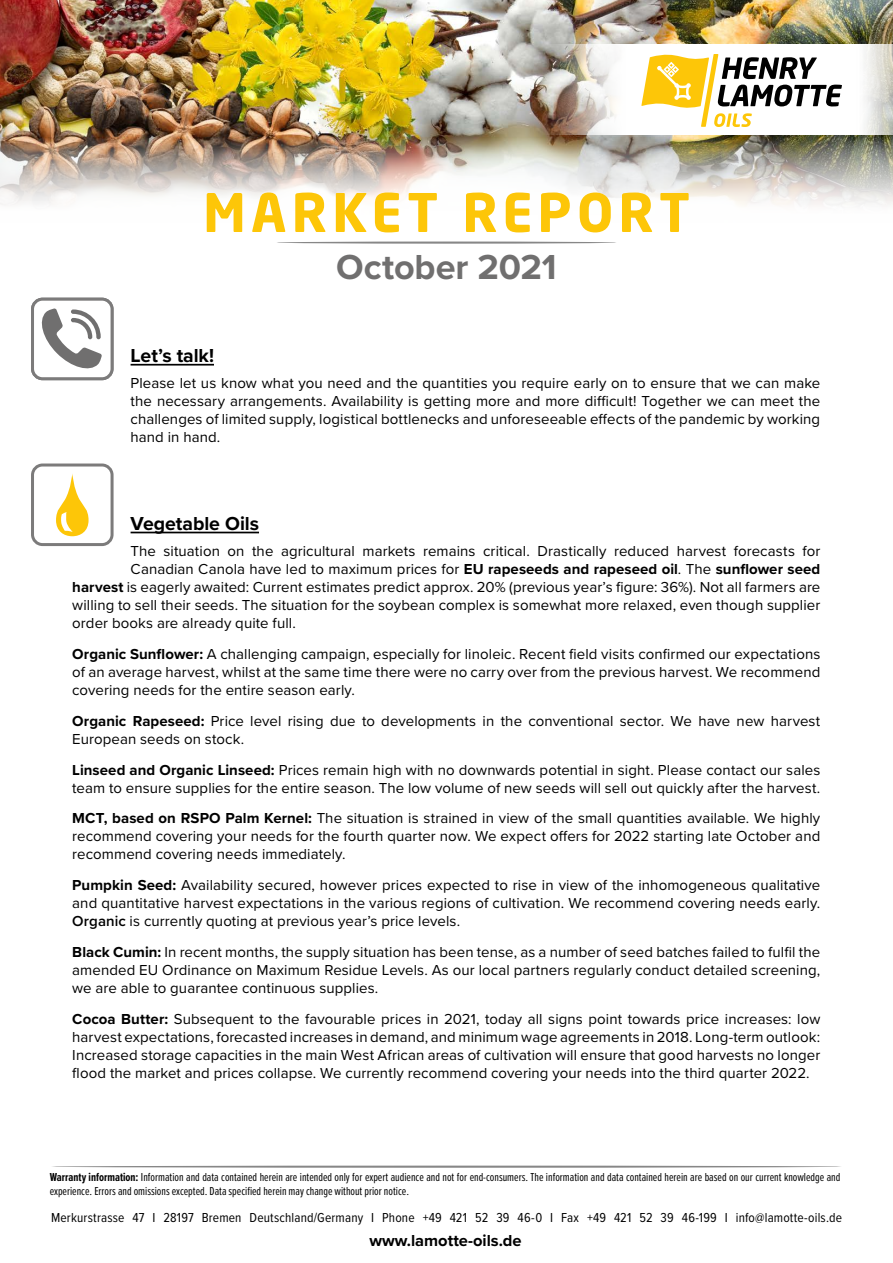
<style>
.page{position:relative;width:893px;height:1263px;background:#fff}
.page>*{position:absolute;margin:0;border:0;box-sizing:border-box;transform-origin:0 0}
.t1{font:700 52.5px "Neo Sans W1 G";letter-spacing:.095em;color:#fdc608}
.t2{font:700 36px "Proxima Nova";letter-spacing:-.005em;color:#706f6f}
.t3{font:700 19.5px "Proxima Nova";color:#000}
.t4{font:700 16.5px "Proxima Nova";color:#000}
.t5{font:15px/18px "Proxima Nova";letter-spacing:.005em;color:#000;text-align:justify}
.t6{font:13.5px "Proxima Nova Cond";letter-spacing:.01em;color:#000}
.t7{font:12px/13.5px "Proxima Nova Ex Cn";color:#000}
.s1{font-weight:700}
.s2{font-weight:600}
</style>
<div class="page">
<img style="left:0;top:0;width:893px;height:205px">
<hr style="left:51px;top:1165px;width:791px;height:3px;background:#878787;border-radius:50%">
<hr style="left:131px;top:532px;width:128px;height:1px;background:#000">
<hr style="left:131px;top:364px;width:83px;height:2px;background:#000">
<div style="left:31px;top:298px;width:83px;height:82px;border:3px solid #7c7b7b;border-radius:10px"></div>
<div style="left:31px;top:463px;width:83px;height:83px;border:3px solid #7c7b7b;border-radius:10px"></div>
<svg style="left:56px;top:474px;width:33px;height:62px"></svg>
<svg style="left:41px;top:308px;width:61px;height:61px"></svg>
<hr style="left:276px;top:242px;width:341px;height:2px;background:#878787;border-radius:50%">
<img style="left:541px;top:44px;width:352px;height:90px">
<svg style="left:641px;top:50px;width:201px;height:77px"></svg>
<h1 class="t1" style="left:203px;top:179px;width:488px">MARKET REPORT</h1>
<h2 class="t2" style="left:336px;top:240px;width:222px">October 2021</h2>
<h3 class="t3" style="left:131px;top:341px;width:85px">Let’s talk!</h3>
<p class="t5" style="left:131px;top:374px;width:691px">Please let us know what you need and the quantities you require early on to ensure that we can make the necessary arrangements. Availability is getting more and more difficult! Together we can meet the challenges of limited supply, logistical bottlenecks and unforeseeable effects of the pandemic by working hand in hand.</p>
<h3 class="t3" style="left:131px;top:509px;width:130px">Vegetable Oils</h3>
<p class="t5" style="left:131px;top:542px;width:691px">The situation on the agricultural markets remains critical. Drastically reduced harvest forecasts for</p>
<p class="t5" style="left:131px;top:560px;width:691px">Canadian Canola have led to maximum prices for <span class="s1">EU rapeseeds and rapeseed oil</span>. The <span class="s1">sunflower seed</span></p>
<p class="t5" style="left:72px;top:578px;width:750px"><span class="s1">harvest</span> is eagerly awaited: Current estimates predict approx. 20% (previous year’s figure: 36%). Not all farmers are</p>
<p class="t5" style="left:72px;top:596px;width:750px">willing to sell their seeds. The situation for the soybean complex is somewhat more relaxed, even though supplier</p>
<p class="t5" style="left:72px;top:614px;width:225px">order books are already quite full.</p>
<p class="t5" style="left:72px;top:644px;width:750px"><span class="s1">Organic Sunflower:</span> A challenging campaign, especially for linoleic. Recent field visits confirmed our expectations of an average harvest, whilst at the same time there were no carry over from the previous harvest. We recommend covering needs for the entire season early.</p>
<p class="t5" style="left:72px;top:711px;width:749px"><span class="s1">Organic Rapeseed:</span> Price level rising due to developments in the conventional sector. We have new harvest<br>European seeds on stock.</p>
<p class="t5" style="left:72px;top:760px;width:750px"><span class="s1">Linseed and Organic Linseed:</span> Prices remain high with no downwards potential in sight. Please contact our sales team to ensure supplies for the entire season. The low volume of new seeds will sell out quickly after the harvest.</p>
<p class="t5" style="left:72px;top:809px;width:749px"><span class="s1">MCT, based on RSPO Palm Kernel:</span> The situation is strained in view of the small quantities available. We highly recommend covering your needs for the fourth quarter now. We expect offers for 2022 starting late October and recommend covering needs immediately.</p>
<p class="t5" style="left:72px;top:875px;width:749px"><span class="s1">Pumpkin Seed:</span> Availability secured, however prices expected to rise in view of the inhomogeneous qualitative and quantitative harvest expectations in the various regions of cultivation. We recommend covering needs early.<br><span class="s2">Organic</span> is currently quoting at previous year’s price levels.</p>
<p class="t5" style="left:72px;top:942px;width:749px"><span class="s1">Black Cumin:</span> In recent months, the supply situation has been tense, as a number of seed batches failed to fulfil the amended EU Ordinance on Maximum Residue Levels. As our local partners regularly conduct detailed screening, we are able to guarantee continuous supplies.</p>
<p class="t5" style="left:72px;top:1009px;width:750px"><span class="s1">Cocoa Butter:</span> Subsequent to the favourable prices in 2021, today all signs point towards price increases: low harvest expectations, forecasted increases in demand, and minimum wage agreements in 2018. Long-term outlook:<br>Increased storage capacities in the main West African areas of cultivation will ensure that good harvests no longer flood the market and prices collapse. We currently recommend covering your needs into the third quarter 2022.</p>
<p class="t7" style="left:50px;top:1170px;width:792px"><span class="s1">Warranty information:</span> Information and data contained herein are intended only for expert audience and not for end-consumers. The information and data contained herein are based on our current knowledge and experience. Errors and omissions excepted. Data specified herein may change without prior notice.</p>
<p class="t6" style="left:51px;top:1207px;width:792px">Merkurstrasse 47 I 28197 Bremen Deutschland/Germany I Phone +49 421 52 39 46-0 I Fax +49 421 52 39 46-199 I info@lamotte-oils.de</p>
<p class="t4" style="left:369px;top:1228px;width:154px">www.lamotte-oils.de</p>
</div>
